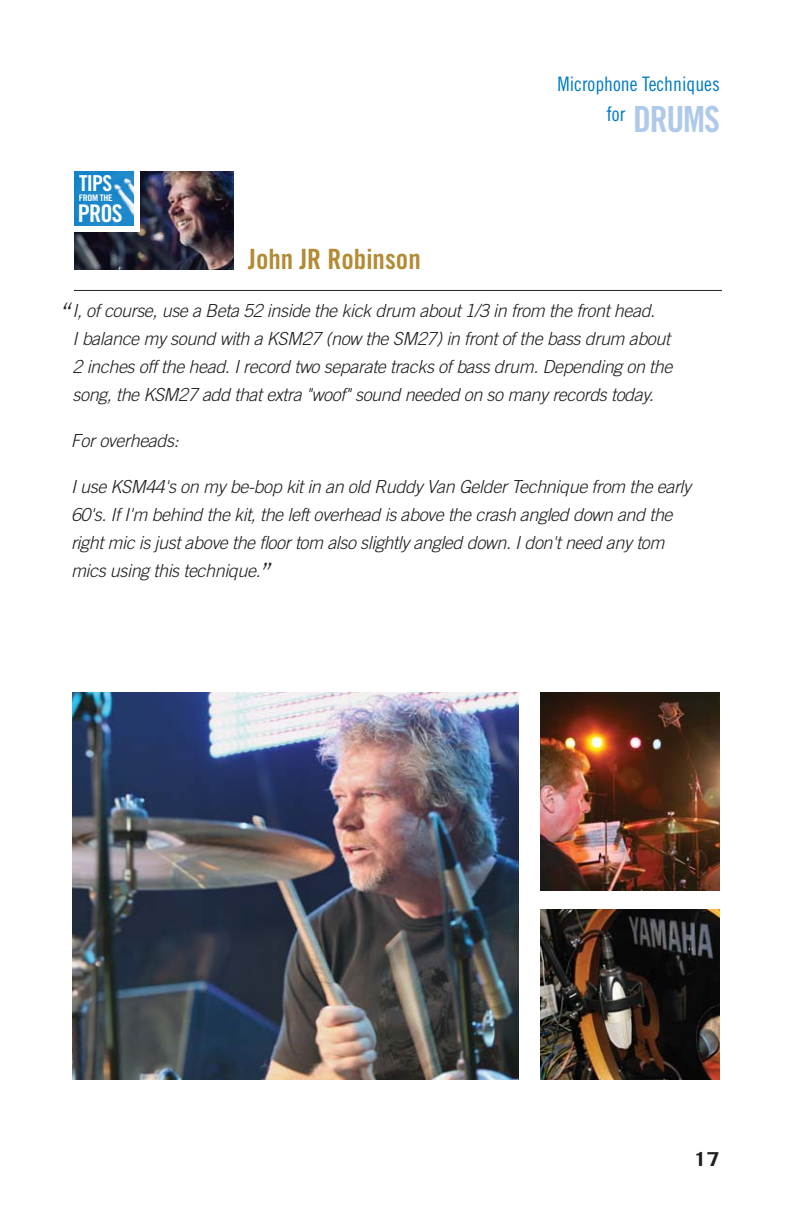
<style>
.page{position:relative;width:792px;height:1224px;background:#fff}
.page>*{position:absolute;margin:0;border:0;box-sizing:border-box;transform-origin:0 0}
.t1{font:36px "Trade Gothic Bold Cond Twenty";letter-spacing:-.035em;color:#aec9e9}
.t2{font:28px "Trade Gothic Bold Cond Twenty";color:#b28b33}
.t3{font:24.4px "Trade Gothic Bold Cond Twenty";color:#fff}
.t4{font:22px "Trade Gothic Bold Cond Twenty";color:#fff}
.t5{font:20px "Trade Gothic Cond Eighteen";color:#007bc3}
.t6{font:700 19.2px "Trade Gothic";color:#231f20;scale:1.25 1}
.t7{font:italic 300 18px/28px "Trade Gothic";letter-spacing:-.025em;color:#231f20}
.t8{font:9px "Trade Gothic Bold Cond Twenty";letter-spacing:-.035em;color:#fff;scale:1.11 1}
.s1{font-size:28px}
</style>
<div class="page">
<hr style="left:74px;top:290px;width:648px;height:1px;background:#231f20">
<img style="left:74px;top:171px;width:160px;height:99px">
<div style="left:58px;top:163px;width:82px;height:69px;background:#fff"></div>
<img style="left:74px;top:171px;width:59px;height:54px">
<img style="left:72px;top:692px;width:446px;height:388px">
<img style="left:540px;top:909px;width:180px;height:171px">
<img style="left:540px;top:692px;width:180px;height:198px">
<p class="t5" style="left:558px;top:76px;width:164px">Microphone Techniques</p>
<p class="t4" style="left:79px;top:175px;width:35px">TIPS</p>
<h3 class="t3" style="left:78px;top:204px;width:46px">PROS</h3>
<p class="t8" style="left:79px;top:194px;width:32px">FROM THE</p>
<h2 class="t2" style="left:248px;top:249px;width:174px">John JR Robinson</h2>
<p class="t5" style="left:606px;top:106px;width:20px">for</p>
<h1 class="t1" style="left:633px;top:106px;width:88px">DRUMS</h1>
<p class="t7" style="left:73px;top:298px;width:605px;text-indent:-15px"><span class="s1">“</span>I,of course,use a Beta 52 inside the kick drum about1/3 in from the fronthead.<br>Ibalance my sound with a KSM27 (now the SM27)in frontof the bass drum about 2 inches off the head.Irecord two separate tracks of bass drum.Depending on the song,the KSM27 add thatextra "woof "sound needed on so many records today.</p>
<p class="t7" style="left:71px;top:428px;width:113px">Foroverheads:</p>
<p class="t7" style="left:71px;top:474px;width:625px">Iuse KSM44's on my be-bop kitin an old Ruddy Van GelderTechnique from the early 60's.If I'm behind the kit,the leftoverhead is above the crash angled down and the rightmic is j ustabove the floortom also slightly angled down.Idon'tneed any tom mics using this technique.<span class="s1">”</span></p>
<p class="t6" style="left:693px;top:1152px;width:23px">17</p>
</div>
